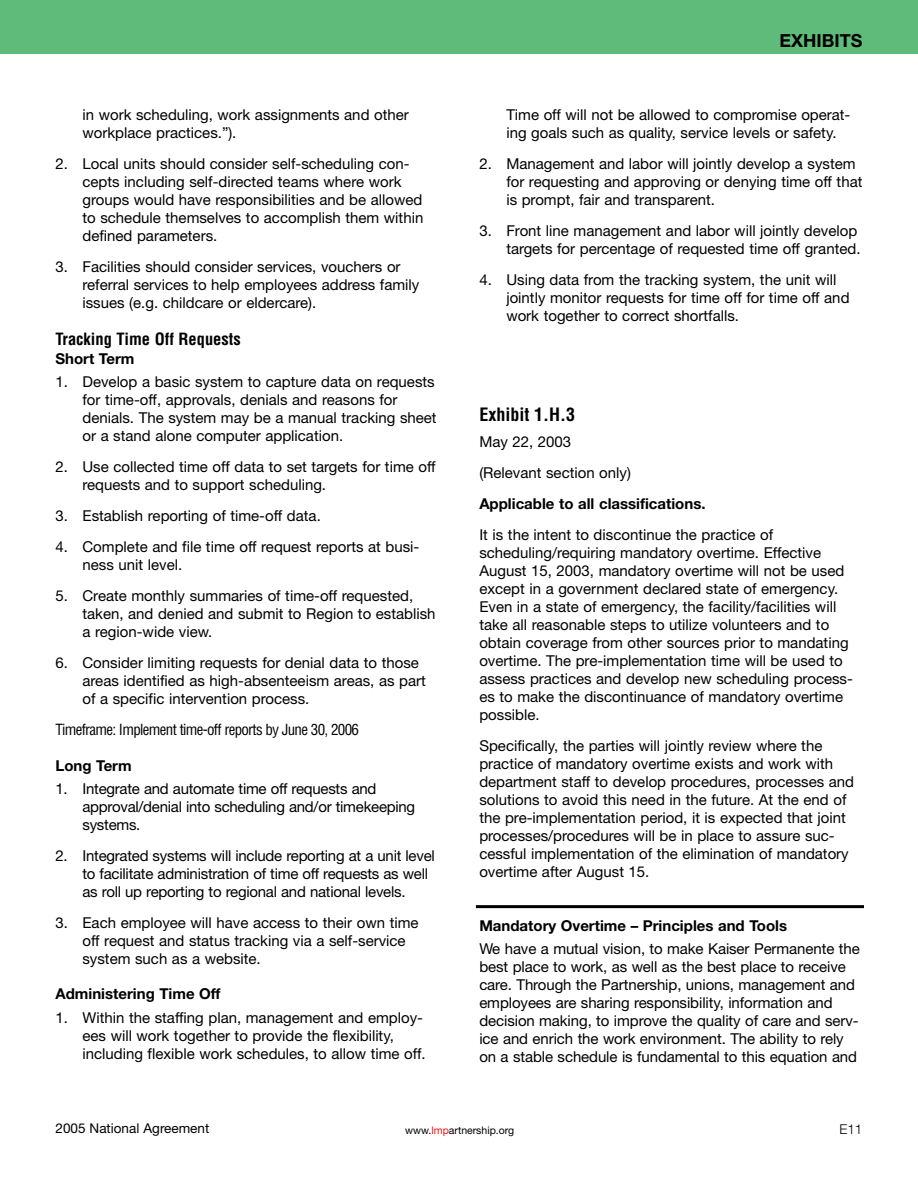
<style>
.page{position:relative;width:918px;height:1188px;background:#fff}
.page>*{position:absolute;margin:0;border:0;box-sizing:border-box;transform-origin:0 0}
.t1{font:700 condensed 18px "Helvetica";color:#000}
.t2{font:700 18px "Helvetica Neue";color:#000}
.t3{font:700 condensed 16.5px "Helvetica";color:#000}
.t4{font:15px/18px "Helvetica Neue";color:#000}
.t5{font:700 15px "Helvetica Neue";color:#000}
.t6{font:condensed 15px "Helvetica";letter-spacing:-.045em;color:#000}
.t7{font:13.5px "Helvetica Neue";color:#000}
.t8{font:300 13.5px "Helvetica Neue";color:#000}
.t9{font:10.5px "Helvetica Neue";color:#000}
.s1{color:#ff0f0e}
</style>
<div class="page">
<div style="left:0;top:0;width:918px;height:54px;background:#5fbb79"></div>
<hr style="left:476px;top:905px;width:388px;height:3px;background:#000">
<p class="t4" style="left:82px;top:107px;width:328px">in work scheduling, work assignments and other workplace practices.”).</p>
<p class="t4" style="left:82px;top:156px;width:342px;text-indent:-27px">2. Local units should consider self-scheduling con&shy;cepts including self-directed teams where work groups would have responsibilities and be allowed to schedule themselves to accomplish them within defined parameters.</p>
<p class="t4" style="left:82px;top:259px;width:338px;text-indent:-27px">3. Facilities should consider services, vouchers or referral services to help employees address family issues (e.g. childcare or eldercare).</p>
<p class="t3" style="left:56px;top:333px;width:187px">Tracking Time Off Requests</p>
<p class="t5" style="left:56px;top:353px;width:81px">Short Term</p>
<p class="t4" style="left:82px;top:374px;width:356px;text-indent:-27px">1. Develop a basic system to capture data on requests for time-off, approvals, denials and reasons for denials. The system may be a manual tracking sheet or a stand alone computer application.</p>
<p class="t4" style="left:82px;top:459px;width:355px;text-indent:-27px">2. Use collected time off data to set targets for time off requests and to support scheduling.</p>
<p class="t4" style="left:56px;top:508px;width:267px">3. Establish reporting of time-off data.</p>
<p class="t4" style="left:82px;top:539px;width:338px;text-indent:-27px">4. Complete and file time off request reports at busi&shy;ness unit level.</p>
<p class="t4" style="left:82px;top:588px;width:355px;text-indent:-27px">5. Create monthly summaries of time-off requested, taken, and denied and submit to Region to establish a region-wide view.</p>
<p class="t4" style="left:82px;top:655px;width:345px;text-indent:-27px">6. Consider limiting requests for denial data to those areas identified as high-absenteeism areas, as part of a specific intervention process.</p>
<p class="t6" style="left:56px;top:724px;width:305px">Timeframe: Implement time-off reports by June 30, 2006</p>
<p class="t5" style="left:56px;top:760px;width:78px">Long Term</p>
<p class="t4" style="left:82px;top:781px;width:334px;text-indent:-27px">1. Integrate and automate time off requests and approval/denial into scheduling and/or timekeeping systems.</p>
<p class="t4" style="left:82px;top:848px;width:354px;text-indent:-27px">2. Integrated systems will include reporting at a unit level to facilitate administration of time off requests as well as roll up reporting to regional and national levels.</p>
<p class="t4" style="left:82px;top:915px;width:338px;text-indent:-27px">3. Each employee will have access to their own time off request and status tracking via a self-service system such as a website.</p>
<p class="t5" style="left:56px;top:988px;width:167px">Administering Time Off</p>
<p class="t4" style="left:82px;top:1010px;width:345px;text-indent:-27px">1. Within the staffing plan, management and employ&shy;ees will work together to provide the flexibility, including flexible work schedules, to allow time off.</p>
<p class="t2" style="left:780px;top:34px;width:84px">EXHIBITS</p>
<p class="t4" style="left:506px;top:107px;width:346px">Time off will not be allowed to compromise operat&shy;ing goals such as quality, service levels or safety.</p>
<p class="t4" style="left:506px;top:156px;width:358px;text-indent:-27px">2. Management and labor will jointly develop a system for requesting and approving or denying time off that is prompt, fair and transparent.</p>
<p class="t4" style="left:479px;top:223px;width:383px;text-align:right">3. Front line management and labor will jointly develop targets for percentage of requested time off granted.</p>
<p class="t4" style="left:506px;top:272px;width:345px;text-indent:-27px">4. Using data from the tracking system, the unit will jointly monitor requests for time off for time off and work together to correct shortfalls.</p>
<p class="t1" style="left:479px;top:407px;width:97px">Exhibit 1.H.3</p>
<p class="t4" style="left:479px;top:428px;width:153px;line-height:30.9px">May 22, 2003 (Relevant section only)</p>
<p class="t5" style="left:479px;top:498px;width:228px">Applicable to all classifications.</p>
<p class="t4" style="left:479px;top:527px;width:375px">It is the intent to discontinue the practice of scheduling/requiring mandatory overtime. Effective August 15, 2003, mandatory overtime will not be used except in a government declared state of emergency.<br>Even in a state of emergency, the facility/facilities will take all reasonable steps to utilize volunteers and to obtain coverage from other sources prior to mandating overtime. The pre-implementation time will be used to assess practices and develop new scheduling process&shy;es to make the discontinuance of mandatory overtime possible.</p>
<p class="t4" style="left:479px;top:738px;width:376px">Specifically, the parties will jointly review where the practice of mandatory overtime exists and work with department staff to develop procedures, processes and solutions to avoid this need in the future. At the end of the pre-implementation period, it is expected that joint processes/procedures will be in place to assure suc&shy;cessful implementation of the elimination of mandatory overtime after August 15.</p>
<p class="t5" style="left:479px;top:920px;width:309px">Mandatory Overtime – Principles and Tools</p>
<p class="t4" style="left:479px;top:941px;width:382px">We have a mutual vision, to make Kaiser Permanente the best place to work, as well as the best place to receive care. Through the Partnership, unions, management and employees are sharing responsibility, information and decision making, to improve the quality of care and serv&shy;ice and enrich the work environment. The ability to rely on a stable schedule is fundamental to this equation and</p>
<p class="t7" style="left:56px;top:1123px;width:155px">2005 National Agreement</p>
<p class="t9" style="left:405px;top:1127px;width:110px">www.<span class="s1">lmp</span>artnership.org</p>
<p class="t8" style="left:839px;top:1124px;width:25px">E11</p>
</div>
